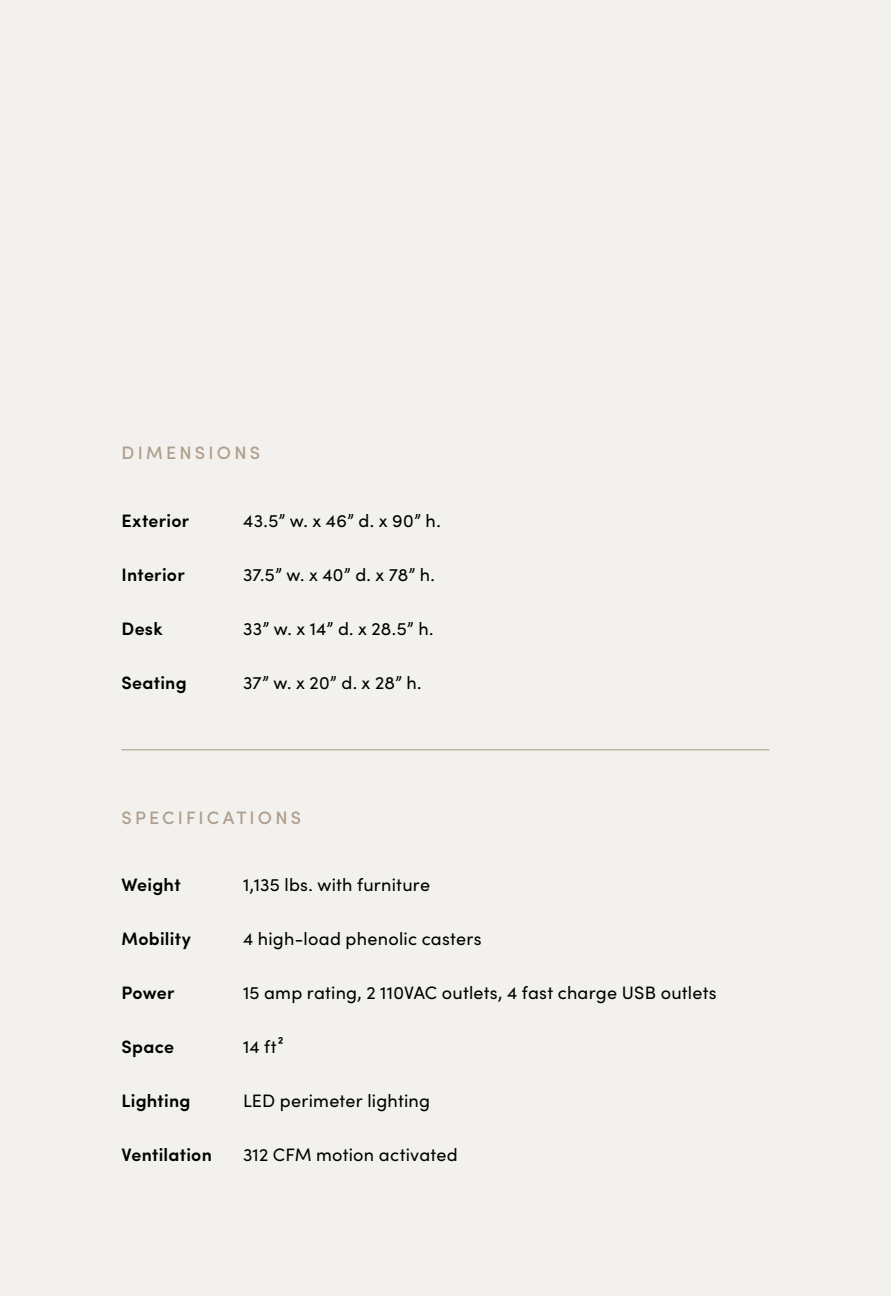
<style>
.page{position:relative;width:891px;height:1296px;background:#f3f1ed}
.page>*{position:absolute;margin:0;border:0;box-sizing:border-box;transform-origin:0 0}
.t1{font:18px "Sofia Pro";letter-spacing:.015em;color:#000}
.t2{font:600 18px "Sofia Pro";letter-spacing:.015em;color:#000}
.t3{font:500 18px "Sofia Pro";letter-spacing:.18em;color:#af9f8e}
</style>
<div class="page">
<hr style="left:122px;top:749px;width:648px;height:1px;background:#af9f8e">
<p class="t3" style="left:122px;top:439px;width:140px">DIMENSIONS</p>
<p class="t2" style="left:122px;top:507px;width:69px">Exterior</p>
<p class="t1" style="left:243px;top:507px;width:199px">43.5” w. x 46” d. x 90” h.</p>
<p class="t2" style="left:122px;top:561px;width:65px">Interior</p>
<p class="t1" style="left:243px;top:561px;width:194px">37.5” w. x 40” d. x 78” h.</p>
<p class="t2" style="left:122px;top:615px;width:43px">Desk</p>
<p class="t1" style="left:243px;top:615px;width:192px">33” w. x 14” d. x 28.5” h.</p>
<p class="t2" style="left:122px;top:669px;width:67px">Seating</p>
<p class="t1" style="left:243px;top:669px;width:180px">37” w. x 20” d. x 28” h.</p>
<p class="t3" style="left:122px;top:804px;width:181px">SPECIFICATIONS</p>
<p class="t2" style="left:122px;top:871px;width:61px">Weight</p>
<p class="t1" style="left:243px;top:872px;width:189px">1,135 lbs. with furniture</p>
<p class="t2" style="left:122px;top:925px;width:71px">Mobility</p>
<p class="t1" style="left:243px;top:926px;width:240px">4 high-load phenolic casters</p>
<p class="t2" style="left:122px;top:979px;width:54px">Power</p>
<p class="t1" style="left:243px;top:980px;width:475px">15 amp rating, 2 110VAC outlets, 4 fast charge USB outlets</p>
<p class="t2" style="left:122px;top:1033px;width:54px">Space</p>
<p class="t1" style="left:243px;top:1034px;width:42px">14 ft²</p>
<p class="t2" style="left:122px;top:1087px;width:71px">Lighting</p>
<p class="t1" style="left:243px;top:1088px;width:189px">LED perimeter lighting</p>
<p class="t2" style="left:122px;top:1141px;width:92px">Ventilation</p>
<p class="t1" style="left:243px;top:1142px;width:216px">312 CFM motion activated</p>
</div>
